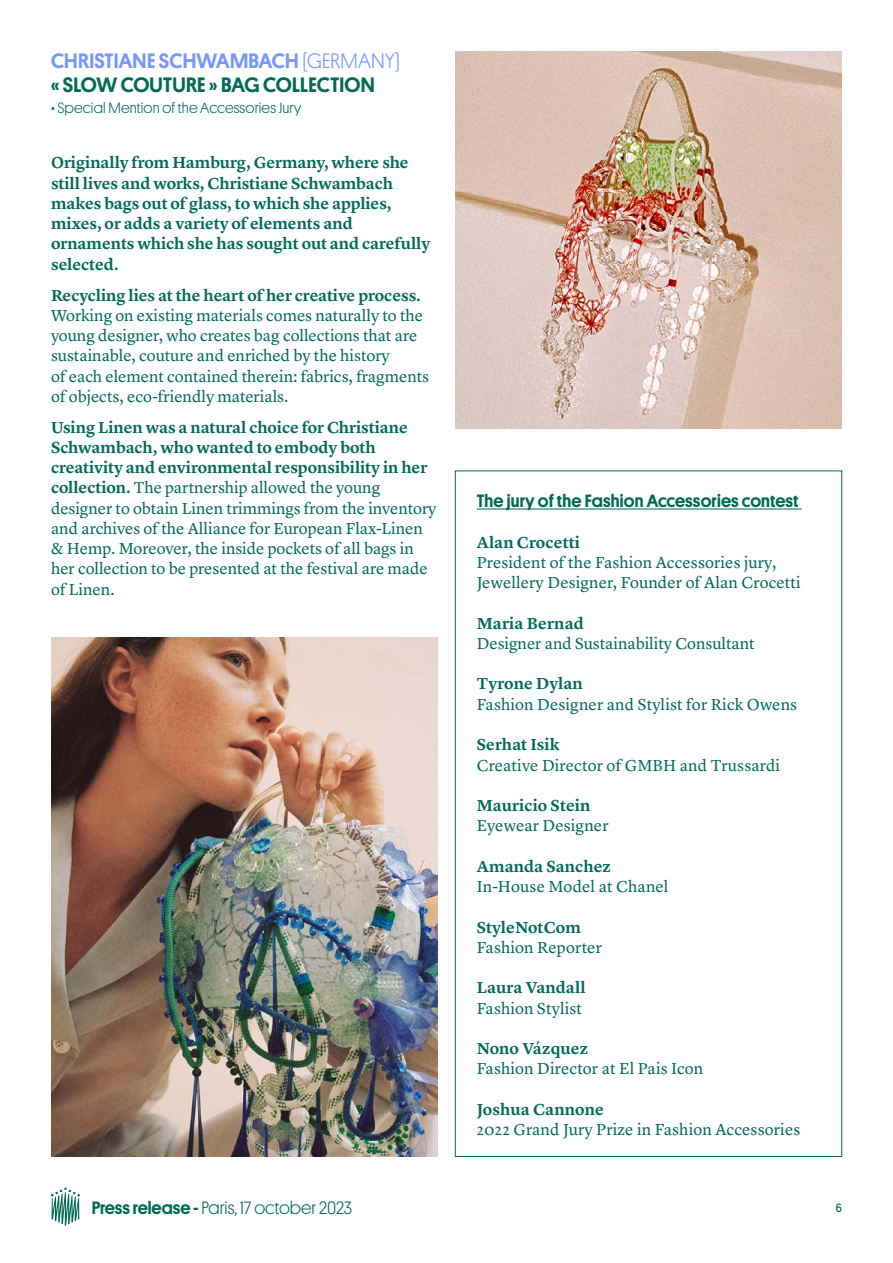
<style>
.page{position:relative;width:893px;height:1263px;background:#fff}
.page>*{position:absolute;margin:0;border:0;box-sizing:border-box;transform-origin:0 0}
.t1{font:500 21px/24px "Platform";letter-spacing:.01em;color:#006a54}
.t2{font:500 18px "Platform";letter-spacing:.01em;color:#006a54}
.t3{font:300 18px "Platform";color:#006a54}
.t4{font:16.5px/20.2px "Lyon Text";color:#006a54}
.t5{font:600 16.5px/20.2px "Lyon Text";color:#006a54}
.t6{font:300 15px "Platform";letter-spacing:.01em;color:#006a54}
.t7{font:12px "Platform";color:#006a54}
.s1{color:#7896ff}
.s2{font-weight:300;color:#7896ff}
.s3{font-weight:600}
.s4{font-weight:500}
</style>
<div class="page">
<hr style="left:477px;top:509px;width:325px;height:1px;background:#006a54">
<img style="left:51px;top:637px;width:386px;height:520px">
<img style="left:455px;top:51px;width:387px;height:377px">
<svg style="left:51px;top:1187px;width:29px;height:39px"></svg>
<p class="t1" style="left:51px;top:48px;width:350px"><span class="s1">CHRISTIANE SCHWAMBACH</span> <span class="s2">(GERMANY) </span>« SLOW COUTURE » BAG COLLECTION</p>
<p class="t6" style="left:51px;top:97px;width:251px">• Special Mention of the Accessories Jury</p>
<p class="t5" style="left:51px;top:151px;width:381px">Originally from Hamburg, Germany, where she still lives and works, Christiane Schwambach makes bags out of glass, to which she applies, mixes, or adds a variety of elements and ornaments which she has sought out and carefully selected.</p>
<p class="t5" style="left:51px;top:284px;width:371px">Recycling lies at the heart of her creative process.</p>
<p class="t4" style="left:51px;top:304px;width:380px">Working on existing materials comes naturally to the young designer, who creates bag collections that are sustainable, couture and enriched by the history<br>of each element contained therein: fabrics, fragments of objects, eco-friendly materials.</p>
<p class="t4" style="left:51px;top:416px;width:387px"><span class="s3">Using Linen was a natural choice for Christiane Schwambach, who wanted to embody both creativity and environmental responsibility in her collection.</span> The partnership allowed the young designer to obtain Linen trimmings from the inventory and archives of the Alliance for European Flax-Linen &amp; Hemp. Moreover, the inside pockets of all bags in her collection to be presented at the festival are made of Linen.</p>
<p class="t2" style="left:477px;top:488px;width:323px">The jury of the Fashion Accessories contest</p>
<p class="t5" style="left:477px;top:531px;width:105px">Alan Crocetti</p>
<p class="t4" style="left:477px;top:551px;width:326px">President of the Fashion Accessories jury,<br>Jewellery Designer, Founder of Alan Crocetti</p>
<p class="t5" style="left:477px;top:612px;width:109px">Maria Bernad</p>
<p class="t4" style="left:477px;top:632px;width:280px">Designer and Sustainability Consultant</p>
<p class="t5" style="left:477px;top:672px;width:108px">Tyrone Dylan</p>
<p class="t4" style="left:477px;top:693px;width:322px">Fashion Designer and Stylist for Rick Owens</p>
<p class="t5" style="left:477px;top:733px;width:84px">Serhat Isik</p>
<p class="t4" style="left:477px;top:753px;width:305px">Creative Director of GMBH and Trussardi</p>
<p class="t5" style="left:477px;top:794px;width:115px">Mauricio Stein</p>
<p class="t4" style="left:477px;top:814px;width:133px">Eyewear Designer</p>
<p class="t5" style="left:477px;top:855px;width:136px">Amanda Sanchez</p>
<p class="t4" style="left:477px;top:875px;width:193px">In-House Model at Chanel</p>
<p class="t5" style="left:477px;top:915px;width:106px">StyleNotCom</p>
<p class="t4" style="left:477px;top:936px;width:127px">Fashion Reporter</p>
<p class="t5" style="left:477px;top:976px;width:110px">Laura Vandall</p>
<p class="t4" style="left:477px;top:996px;width:107px">Fashion Stylist</p>
<p class="t5" style="left:477px;top:1037px;width:113px">Nono Vázquez</p>
<p class="t4" style="left:477px;top:1057px;width:228px">Fashion Director at El Pais Icon</p>
<p class="t5" style="left:477px;top:1098px;width:129px">Joshua Cannone</p>
<p class="t4" style="left:477px;top:1118px;width:325px">2022 Grand Jury Prize in Fashion Accessories</p>
<p class="t3" style="left:91px;top:1195px;width:262px"><span class="s4">Press release -</span> Paris, 17 october 2023</p>
<p class="t7" style="left:836px;top:1199px;width:8px">6</p>
</div>
